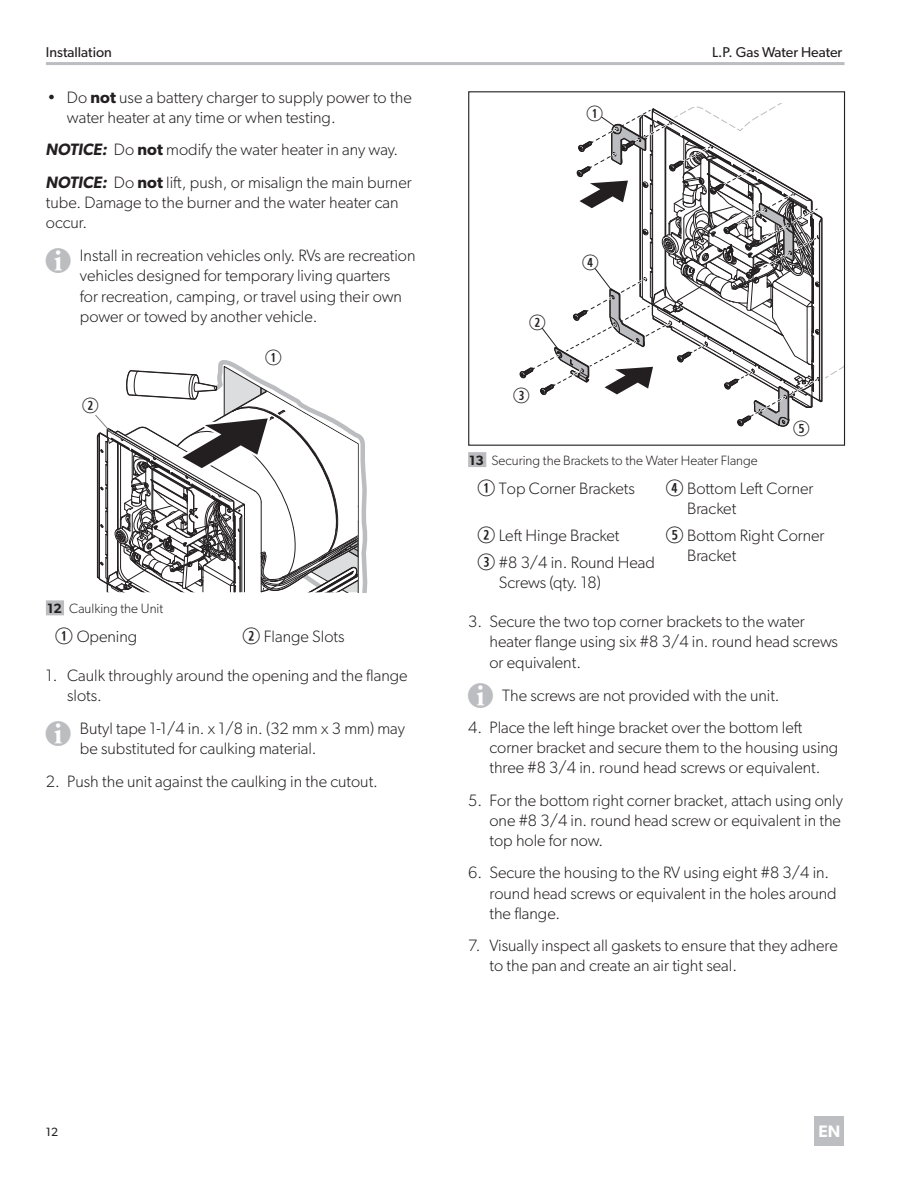
<style>
.page{position:relative;width:918px;height:1188px;background:#fff}
.page>*{position:absolute;margin:0;border:0;box-sizing:border-box;transform-origin:0 0}
.CalloutList{font:22.5px "Combi Numerals";color:#231f20}
.Callout{font:21px "Combi Numerals";color:#231f20}
.t1{font:600 16.65px "Gibson";color:#fff}
.Safety_Notice{font:300 16.5px/20.2px "Gibson";color:#231f20}
.CalloutList-2{font:300 16.5px/20.2px "Gibson";color:#231f20}
.t2{font:14.25px "Gibson";color:#231f20}
.t3{font:300 13.5px "Gibson";color:#231f20}
.t4{font:12px "Gibson";color:#231f20}
.s1{font-weight:600}
.s2{font-weight:600;font-style:italic}
.s3{font-family:"Waeco Piktogramme";font-weight:400;font-size:30px;color:#bcbdc0}
.s4{font-family:"Combi Numerals";font-weight:400;font-size:22.5px}
</style>
<div class="page">
<hr style="left:46px;top:62px;width:799px;height:3px;background:#bcbdc0">
<div style="left:814px;top:1116px;width:30px;height:30px;background:#bdbec1"></div>
<div style="left:46px;top:600px;width:18px;height:15px;background:#bcbdc0"></div>
<svg style="left:95px;top:360px;width:273px;height:233px"></svg>
<div style="left:468px;top:452px;width:18px;height:15px;background:#bcbdc0"></div>
<svg style="left:519px;top:103px;width:326px;height:324px"></svg>
<p class="t2" style="left:46px;top:44px;width:68px">Installation</p>
<p class="t2" style="left:712px;top:44px;width:132px">L. P. Gas Water Heater</p>
<p class="Safety_Notice" style="left:67px;top:87px;width:346px;text-indent:-20px">• Do <span class="s1">not</span> use a battery charger to supply power to the water heater at any time or when testing.</p>
<p class="Safety_Notice" style="left:46px;top:139px;width:354px"><span class="s2">NOTICE:</span> Do <span class="s1">not</span> modify the water heater in any way.</p>
<p class="Safety_Notice" style="left:46px;top:172px;width:367px"><span class="s2">NOTICE:</span> Do <span class="s1">not</span> lift, push, or misalign the main burner tube. Damage to the burner and the water heater can occur.</p>
<p class="Safety_Notice" style="left:80px;top:245px;width:337px;text-indent:-34px"><span class="s3">I</span>Install in recreation vehicles only. RVs are recreation vehicles designed for temporary living quarters<br>for recreation, camping, or travel using their own power or towed by another vehicle.</p>
<p class="Callout" style="left:586px;top:105px;width:19px">Q</p>
<p class="Callout" style="left:582px;top:255px;width:19px">R</p>
<p class="Callout" style="left:529px;top:314px;width:19px">W</p>
<p class="Callout" style="left:82px;top:398px;width:19px">W</p>
<p class="Callout" style="left:265px;top:349px;width:19px">Q</p>
<p class="t3" style="left:47px;top:600px;width:118px"><span class="s1">12</span> Caulking the Unit</p>
<p class="CalloutList-2" style="left:55px;top:626px;width:84px"><span class="s4">Q</span> Opening</p>
<p class="CalloutList-2" style="left:242px;top:626px;width:104px"><span class="s4">W</span> Flange Slots</p>
<p class="Safety_Notice" style="left:67px;top:665px;width:342px;text-indent:-21px">1. Caulk throughly around the opening and the flange slots.</p>
<p class="Safety_Notice" style="left:80px;top:718px;width:327px;text-indent:-34px"><span class="s3">I</span>Butyl tape 1-1/4 in. x 1/8 in. (32 mm x 3 mm) may be substituted for caulking material.</p>
<p class="Safety_Notice" style="left:46px;top:771px;width:334px">2. Push the unit against the caulking in the cutout.</p>
<p class="Callout" style="left:513px;top:387px;width:19px">E</p>
<p class="Callout" style="left:793px;top:421px;width:19px">T</p>
<p class="t3" style="left:469px;top:452px;width:290px"><span class="s1">13</span> Securing the Brackets to the Water Heater Flange</p>
<p class="CalloutList-2" style="left:477px;top:478px;width:159px"><span class="s4">Q</span> Top Corner Brackets</p>
<p class="CalloutList-2" style="left:687px;top:478px;width:128px;text-indent:-22px"><span class="s4">R</span> Bottom Left Corner<br>Bracket</p>
<p class="CalloutList-2" style="left:477px;top:525px;width:144px"><span class="s4">W</span> Left Hinge Bracket</p>
<p class="CalloutList-2" style="left:665px;top:525px;width:161px"><span class="s4">T</span> Bottom Right Corner</p>
<p class="CalloutList" style="left:477px;top:554px;width:20px">E</p>
<p class="CalloutList-2" style="left:687px;top:545px;width:51px">Bracket</p>
<p class="CalloutList-2" style="left:499px;top:552px;width:157px">#8 3/4 in. Round Head<br>Screws (qty. 18)</p>
<p class="Safety_Notice" style="left:489px;top:611px;width:350px;text-indent:-21px">3. Secure the two top corner brackets to the water heater flange using six #8 3/4 in. round head screws or equivalent.</p>
<p class="Safety_Notice" style="left:468px;top:685px;width:313px"><span class="s3">I</span>The screws are not provided with the unit.</p>
<p class="Safety_Notice" style="left:489px;top:717px;width:350px;text-indent:-21px">4. Place the left hinge bracket over the bottom left corner bracket and secure them to the housing using three #8 3/4 in. round head screws or equivalent.</p>
<p class="Safety_Notice" style="left:489px;top:790px;width:355px;text-align:justify;text-indent:-21px">5. For the bottom right corner bracket, attach using only one #8 3/4 in. round head screw or equivalent in the top hole for now.</p>
<p class="Safety_Notice" style="left:489px;top:862px;width:349px;text-indent:-21px">6. Secure the housing to the RV using eight #8 3/4 in. round head screws or equivalent in the holes around the flange.</p>
<p class="Safety_Notice" style="left:489px;top:935px;width:350px;text-indent:-21px">7. Visually inspect all gaskets to ensure that they adhere to the pan and create an air tight seal.</p>
<p class="t4" style="left:46px;top:1125px;width:14px">12</p>
<p class="t1" style="left:818px;top:1121px;width:23px">EN</p>
</div>
